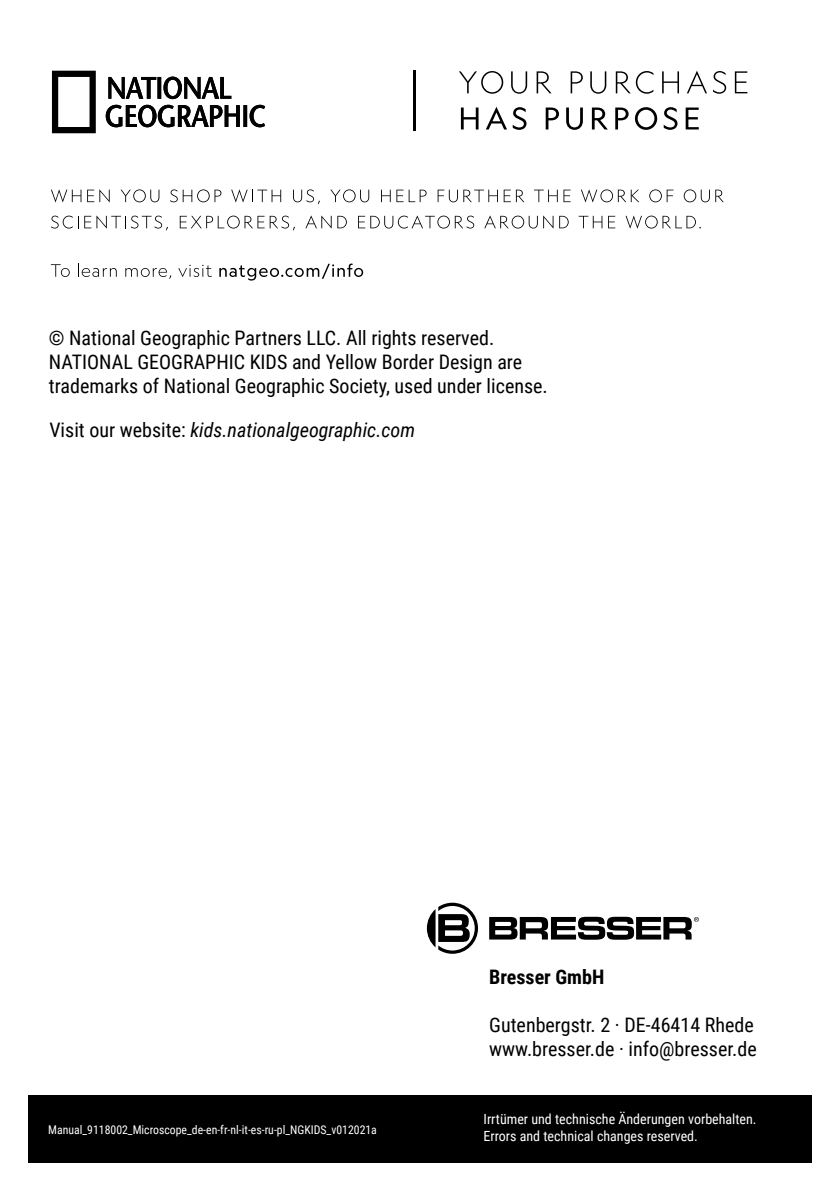
<style>
.page{position:relative;width:840px;height:1191px;background:#fff}
.page>*{position:absolute;margin:0;border:0;box-sizing:border-box;transform-origin:0 0}
.t1{font:20px/24px "Roboto Condensed";color:#000}
.t2{font:italic 20px "Roboto Condensed";color:#000}
.t3{font:700 20px "Roboto Condensed";color:#000}
.t4{font:14px/16.8px "Roboto Condensed";color:#fff}
.t5{font:12px "Roboto Condensed";color:#fff}
.s1{font-style:normal}
</style>
<div class="page">
<div style="left:28px;top:1095px;width:783px;height:67px;background:#000"></div>
<svg style="left:489px;top:916px;width:209px;height:23px"></svg>
<svg style="left:426px;top:902px;width:51px;height:51px"></svg>
<svg style="left:51px;top:189px;width:30px;height:13px"></svg>
<svg style="left:87px;top:189px;width:23px;height:13px"></svg>
<svg style="left:120px;top:189px;width:39px;height:13px"></svg>
<svg style="left:170px;top:189px;width:51px;height:13px"></svg>
<svg style="left:231px;top:189px;width:50px;height:13px"></svg>
<svg style="left:293px;top:189px;width:27px;height:15px"></svg>
<svg style="left:330px;top:189px;width:39px;height:13px"></svg>
<svg style="left:381px;top:190px;width:9px;height:12px"></svg>
<svg style="left:396px;top:190px;width:30px;height:12px"></svg>
<svg style="left:437px;top:190px;width:20px;height:12px"></svg>
<svg style="left:463px;top:190px;width:34px;height:12px"></svg>
<svg style="left:503px;top:190px;width:21px;height:12px"></svg>
<svg style="left:534px;top:190px;width:23px;height:12px"></svg>
<svg style="left:563px;top:190px;width:7px;height:12px"></svg>
<svg style="left:581px;top:189px;width:58px;height:13px"></svg>
<svg style="left:649px;top:189px;width:24px;height:13px"></svg>
<svg style="left:683px;top:189px;width:40px;height:13px"></svg>
<svg style="left:51px;top:215px;width:117px;height:15px"></svg>
<svg style="left:180px;top:216px;width:115px;height:14px"></svg>
<svg style="left:305px;top:215px;width:26px;height:14px"></svg>
<svg style="left:337px;top:216px;width:9px;height:12px"></svg>
<svg style="left:358px;top:215px;width:116px;height:13px"></svg>
<svg style="left:484px;top:215px;width:53px;height:13px"></svg>
<svg style="left:543px;top:215px;width:10px;height:14px"></svg>
<svg style="left:559px;top:216px;width:9px;height:12px"></svg>
<svg style="left:578px;top:216px;width:37px;height:12px"></svg>
<svg style="left:625px;top:215px;width:75px;height:14px"></svg>
<svg style="left:51px;top:264px;width:19px;height:13px"></svg>
<svg style="left:78px;top:264px;width:39px;height:13px"></svg>
<svg style="left:125px;top:268px;width:46px;height:11px"></svg>
<svg style="left:178px;top:265px;width:34px;height:12px"></svg>
<svg style="left:219px;top:263px;width:144px;height:17px"></svg>
<svg style="left:459px;top:71px;width:44px;height:23px"></svg>
<svg style="left:511px;top:71px;width:16px;height:23px"></svg>
<svg style="left:536px;top:71px;width:15px;height:22px"></svg>
<svg style="left:570px;top:71px;width:12px;height:22px"></svg>
<svg style="left:590px;top:71px;width:16px;height:23px"></svg>
<svg style="left:615px;top:71px;width:38px;height:23px"></svg>
<svg style="left:662px;top:71px;width:16px;height:22px"></svg>
<svg style="left:687px;top:71px;width:19px;height:22px"></svg>
<svg style="left:713px;top:71px;width:12px;height:23px"></svg>
<svg style="left:734px;top:71px;width:13px;height:22px"></svg>
<svg style="left:460px;top:107px;width:18px;height:22px"></svg>
<svg style="left:485px;top:107px;width:41px;height:23px"></svg>
<svg style="left:545px;top:107px;width:13px;height:22px"></svg>
<svg style="left:566px;top:107px;width:16px;height:23px"></svg>
<svg style="left:591px;top:107px;width:16px;height:22px"></svg>
<svg style="left:615px;top:107px;width:13px;height:22px"></svg>
<svg style="left:634px;top:107px;width:22px;height:23px"></svg>
<svg style="left:663px;top:107px;width:14px;height:23px"></svg>
<svg style="left:685px;top:107px;width:13px;height:22px"></svg>
<hr style="left:413px;top:70px;width:3px;height:61px;background:#000">
<svg style="left:52px;top:71px;width:44px;height:62px"></svg>
<svg style="left:108px;top:77px;width:123px;height:22px"></svg>
<svg style="left:106px;top:105px;width:159px;height:22px"></svg>
<p class="t1" style="left:49px;top:325px;width:500px">© National Geographic Partners LLC. All rights reserved.<br>NATIONAL GEOGRAPHIC KIDS and Yellow Border Design are trademarks of National Geographic Society, used under license.</p>
<p class="t2" style="left:49px;top:415px;width:367px"><span class="s1">Visit our website:</span> kids.nationalgeographic.com</p>
<p class="t5" style="left:48px;top:1121px;width:330px">Manual_9118002_Microscope_de-en-fr-nl-it-es-ru-pl_NGKIDS_v012021a</p>
<p class="t3" style="left:489px;top:963px;width:116px">Bresser GmbH</p>
<p class="t1" style="left:489px;top:1012px;width:269px">Gutenbergstr. 2 · DE-46414 Rhede www.bresser.de · info@bresser.de</p>
<p class="t4" style="left:483px;top:1110px;width:274px">Irrtümer und technische Änderungen vorbehalten.<br>Errors and technical changes reserved.</p>
</div>
